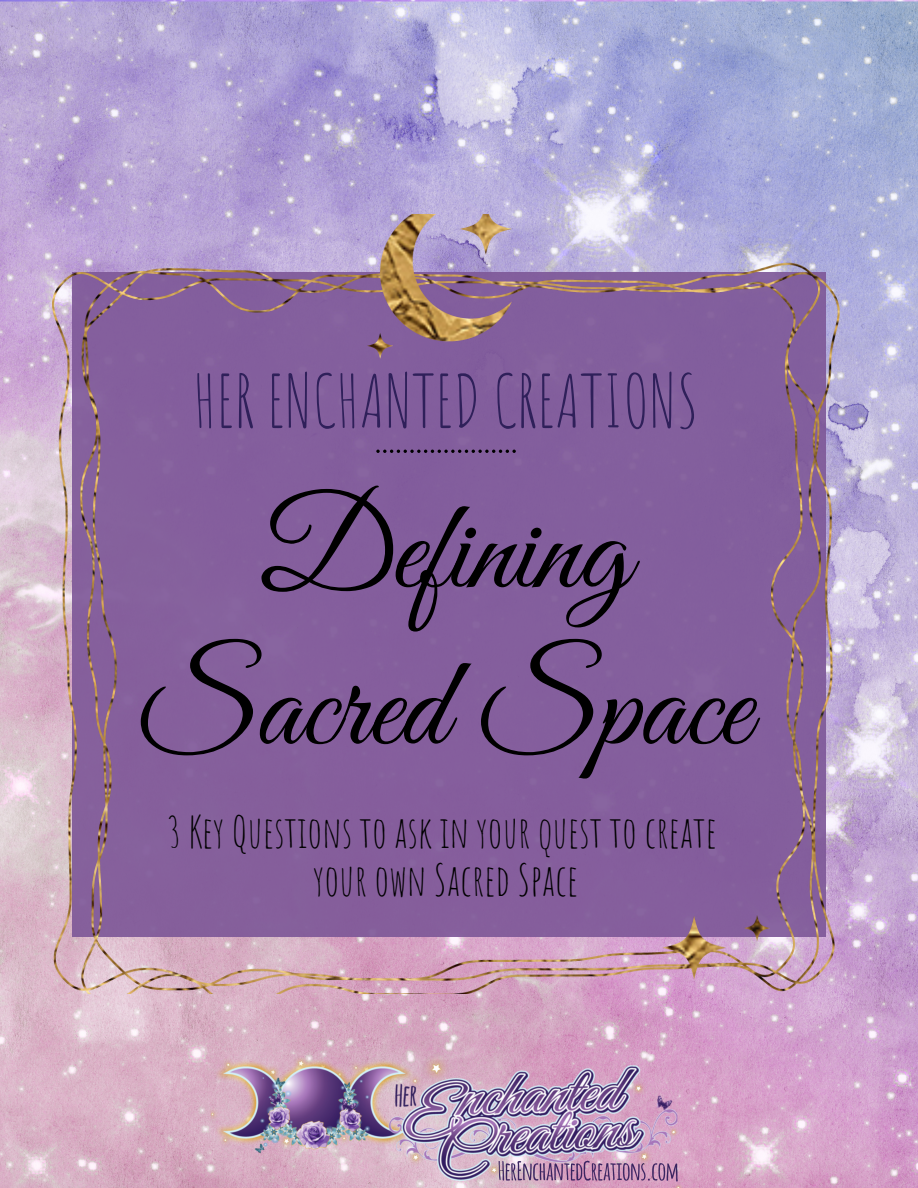
<style>
.page{position:relative;width:918px;height:1188px;background:#fff}
.page>*{position:absolute;margin:0;border:0;box-sizing:border-box;transform-origin:0 0}
.t1{font:128.7px "Great Vibes";color:#000}
.t2{font:72px "Amatic SC";color:#2f205a}
.t3{font:42.6px "Amatic SC";color:#000}
</style>
<div class="page">
<img style="left:0;top:0;width:918px;height:1188px">
<img style="left:52px;top:214px;width:788px;height:780px">
<svg style="left:376px;top:450px;width:140px;height:3px"></svg>
<img style="left:202px;top:1052px;width:486px;height:136px">
<p class="t2" style="left:193px;top:355px;width:507px">HER ENCHANTED CREATIONS</p>
<p class="t1" style="left:261px;top:477px;width:371px">Defining</p>
<p class="t1" style="left:141px;top:634px;width:611px">Sacred Space</p>
<p class="t3" style="left:167px;top:805px;width:551px">3 Key Questions to ask in your quest to create</p>
<p class="t3" style="left:313px;top:853px;width:267px">your own Sacred Space</p>
</div>
